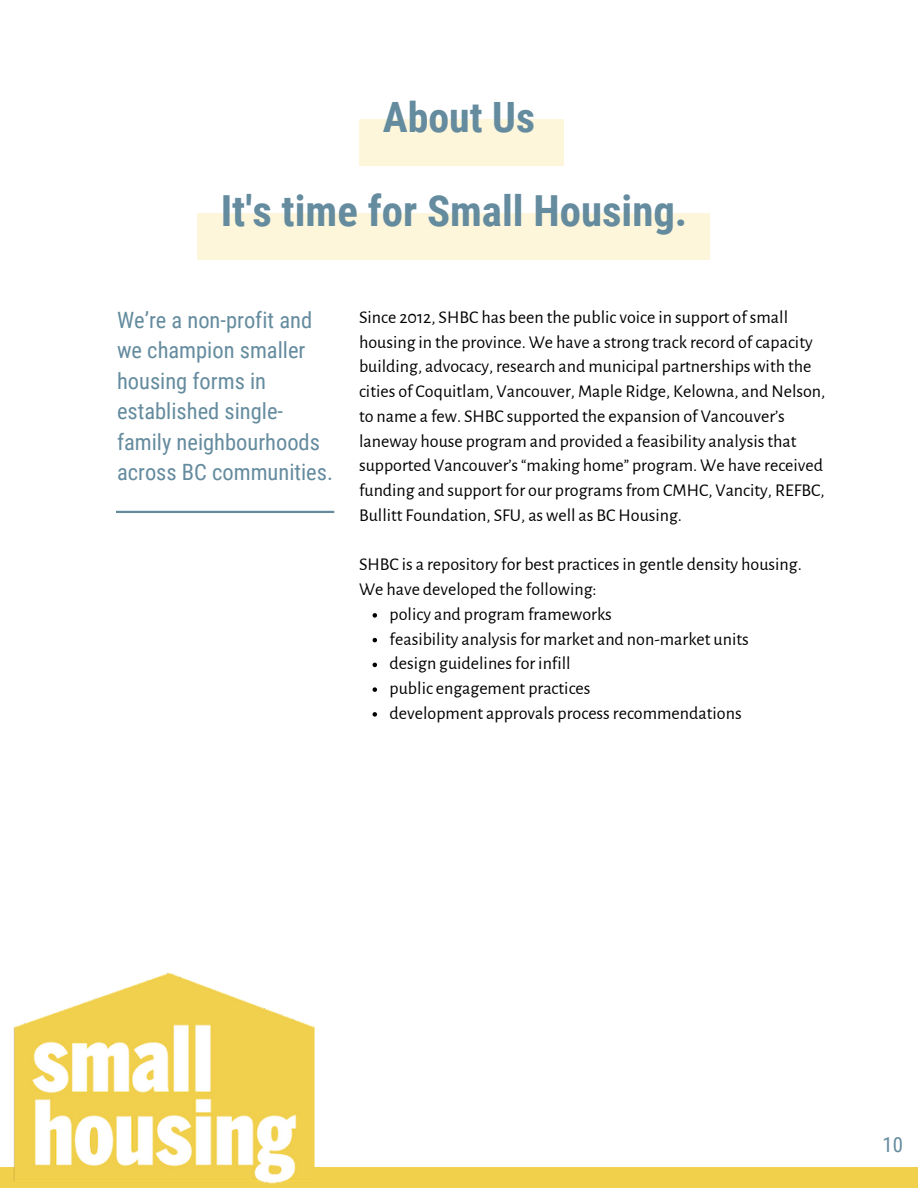
<style>
.page{position:relative;width:918px;height:1188px;background:#fff}
.page>*{position:absolute;margin:0;border:0;box-sizing:border-box;transform-origin:0 0}
.t1{font:700 42.75px "Roboto Condensed";color:#648b9e}
.t2{font:700 41.85px "Roboto Condensed";color:#648b9e}
.t3{font:22.5px/30.3px "Roboto Condensed";color:#648b9e}
.t4{font:20.85px "Roboto Condensed";color:#648b9e}
.t5{font:18px/24.8px "Alegreya Sans";color:#000}
</style>
<div class="page">
<div style="left:359px;top:120px;width:204px;height:46px;background:#fef6db"></div>
<div style="left:198px;top:213px;width:511px;height:46px;background:#fef6db"></div>
<hr style="left:116px;top:511px;width:218px;height:2px;background:#648b9e">
<div style="left:0;top:1167px;width:918px;height:21px;background:#f1d04c"></div>
<img style="left:13px;top:972px;width:302px;height:212px">
<svg style="left:373px;top:613px;width:4px;height:5px"></svg>
<svg style="left:373px;top:638px;width:4px;height:4px"></svg>
<svg style="left:373px;top:663px;width:4px;height:4px"></svg>
<svg style="left:373px;top:687px;width:4px;height:5px"></svg>
<svg style="left:373px;top:712px;width:4px;height:5px"></svg>
<h2 class="t2" style="left:383px;top:93px;width:154px">About Us</h2>
<h1 class="t1" style="left:221px;top:186px;width:468px">It's time for Small Housing.</h1>
<p class="t3" style="left:117px;top:305px;width:217px">We’re a non-profit and we champion smaller housing forms in established single&shy;family neighbourhoods across BC communities.</p>
<p class="t5" style="left:359px;top:305px;width:468px">Since 2012, SHBC has been the public voice in support of small housing in the province. We have a strong track record of capacity building, advocacy, research and municipal partnerships with the cities of Coquitlam, Vancouver, Maple Ridge, Kelowna, and Nelson, to name a few. SHBC supported the expansion of Vancouver’s laneway house program and provided a feasibility analysis that supported Vancouver’s “making home” program. We have received funding and support for our programs from CMHC, Vancity, REFBC, Bullitt Foundation, SFU, as well as BC Housing.</p>
<p class="t5" style="left:359px;top:553px;width:444px">SHBC is a repository for best practices in gentle density housing.<br>We have developed the following:</p>
<p class="t5" style="left:390px;top:602px;width:361px">policy and program frameworks<br>feasibility analysis for market and non-market units design guidelines for infill<br>public engagement practices<br>development approvals process recommendations</p>
<p class="t4" style="left:883px;top:1133px;width:22px">10</p>
</div>
